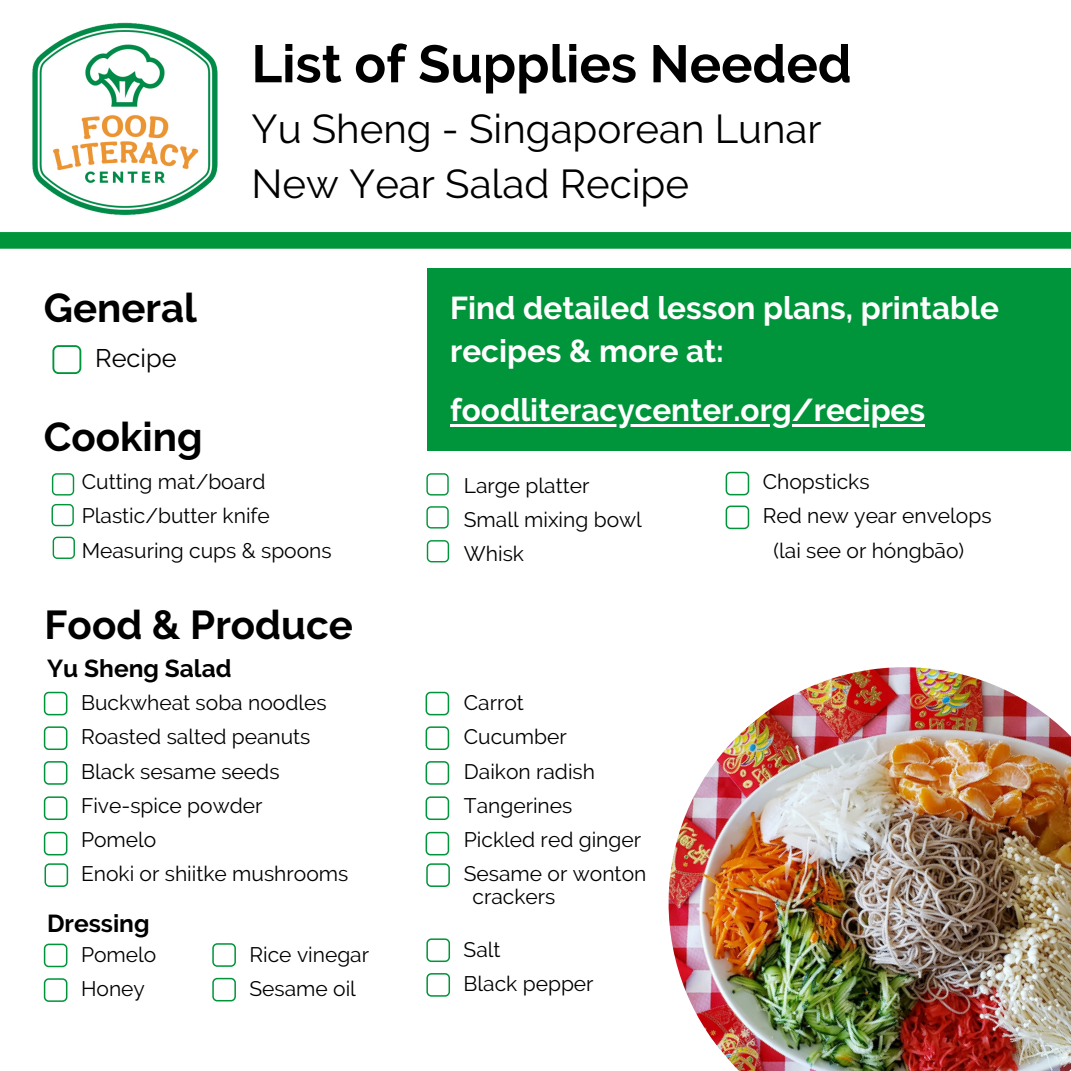
<style>
.page{position:relative;width:1071px;height:1071px;background:#fff}
.page>*{position:absolute;margin:0;border:0;box-sizing:border-box;transform-origin:0 0}
.t1{font:700 52.5px "Raleway";color:#000}
.t2{font:40.25px "Raleway";color:#000}
.t3{font:700 40.25px "Raleway";color:#000}
.t4{font:700 31.5px/43.4px "Raleway";color:#fff}
.t5{font:25.38px "Raleway";color:#000}
.t6{font:700 24.5px "Raleway";color:#000}
.t7{font:21px "Raleway";color:#000}
</style>
<div class="page">
<img style="left:32px;top:22px;width:186px;height:194px">
<div style="left:427px;top:268px;width:644px;height:182px;background:#00953a"></div>
<svg style="left:0;top:232px;width:1071px;height:17px;background:#05973d"></svg>
<svg style="left:52px;top:345px;width:29px;height:29px"></svg>
<img style="left:668px;top:667px;width:403px;height:404px">
<svg style="left:52px;top:473px;width:22px;height:23px"></svg>
<svg style="left:52px;top:504px;width:22px;height:22px"></svg>
<svg style="left:53px;top:537px;width:22px;height:22px"></svg>
<svg style="left:426px;top:473px;width:23px;height:23px"></svg>
<svg style="left:426px;top:506px;width:23px;height:23px"></svg>
<svg style="left:427px;top:540px;width:22px;height:22px"></svg>
<svg style="left:726px;top:472px;width:23px;height:23px"></svg>
<svg style="left:726px;top:506px;width:23px;height:23px"></svg>
<svg style="left:44px;top:692px;width:23px;height:23px"></svg>
<svg style="left:44px;top:726px;width:23px;height:24px"></svg>
<svg style="left:44px;top:761px;width:23px;height:24px"></svg>
<svg style="left:44px;top:796px;width:23px;height:24px"></svg>
<svg style="left:44px;top:832px;width:23px;height:23px"></svg>
<svg style="left:45px;top:863px;width:23px;height:24px"></svg>
<hr style="left:450px;top:424px;width:475px;height:3px;background:#fff">
<svg style="left:426px;top:692px;width:23px;height:23px"></svg>
<svg style="left:426px;top:726px;width:23px;height:24px"></svg>
<svg style="left:426px;top:761px;width:23px;height:24px"></svg>
<svg style="left:426px;top:796px;width:23px;height:24px"></svg>
<svg style="left:426px;top:832px;width:23px;height:23px"></svg>
<svg style="left:426px;top:863px;width:24px;height:24px"></svg>
<svg style="left:44px;top:944px;width:23px;height:23px"></svg>
<svg style="left:44px;top:978px;width:23px;height:24px"></svg>
<svg style="left:212px;top:943px;width:24px;height:24px"></svg>
<svg style="left:212px;top:978px;width:24px;height:23px"></svg>
<svg style="left:426px;top:938px;width:24px;height:24px"></svg>
<svg style="left:426px;top:973px;width:24px;height:24px"></svg>
<p class="t3" style="left:44px;top:284px;width:155px">General</p>
<p class="t5" style="left:95px;top:343px;width:83px">Recipe</p>
<p class="t3" style="left:44px;top:413px;width:160px">Cooking</p>
<p class="t1" style="left:251px;top:33px;width:602px">List of Supplies Needed</p>
<p class="t2" style="left:251px;top:105px;width:572px">Yu Sheng - Singaporean Lunar</p>
<p class="t2" style="left:251px;top:160px;width:439px">New Year Salad Recipe</p>
<p class="t4" style="left:450px;top:286px;width:550px">Find detailed lesson plans, printable recipes &amp; more at:</p>
<p class="t4" style="left:450px;top:389px;width:476px">foodliteracycenter.org/recipes</p>
<p class="t7" style="left:82px;top:470px;width:185px">Cutting mat/board</p>
<p class="t7" style="left:82px;top:504px;width:190px">Plastic/butter knife</p>
<p class="t7" style="left:82px;top:538px;width:251px">Measuring cups &amp; spoons</p>
<p class="t3" style="left:45px;top:602px;width:310px">Food &amp; Produce</p>
<p class="t6" style="left:47px;top:654px;width:186px">Yu Sheng Salad</p>
<p class="t7" style="left:81px;top:691px;width:247px">Buckwheat soba noodles</p>
<p class="t7" style="left:81px;top:725px;width:231px">Roasted salted peanuts</p>
<p class="t7" style="left:81px;top:759px;width:200px">Black sesame seeds</p>
<p class="t7" style="left:81px;top:793px;width:183px">Five-spice powder</p>
<p class="t7" style="left:81px;top:827px;width:77px">Pomelo</p>
<p class="t7" style="left:81px;top:861px;width:269px">Enoki or shiitke mushrooms</p>
<p class="t6" style="left:47px;top:909px;width:104px">Dressing</p>
<p class="t7" style="left:81px;top:942px;width:77px">Pomelo</p>
<p class="t7" style="left:81px;top:977px;width:65px">Honey</p>
<p class="t7" style="left:250px;top:942px;width:121px">Rice vinegar</p>
<p class="t7" style="left:250px;top:976px;width:108px">Sesame oil</p>
<p class="t7" style="left:464px;top:473px;width:127px">Large platter</p>
<p class="t7" style="left:464px;top:507px;width:180px">Small mixing bowl</p>
<p class="t7" style="left:464px;top:541px;width:62px">Whisk</p>
<p class="t7" style="left:464px;top:691px;width:62px">Carrot</p>
<p class="t7" style="left:464px;top:725px;width:104px">Cucumber</p>
<p class="t7" style="left:464px;top:759px;width:133px">Daikon radish</p>
<p class="t7" style="left:464px;top:793px;width:110px">Tangerines</p>
<p class="t7" style="left:464px;top:827px;width:179px">Pickled red ginger</p>
<p class="t7" style="left:464px;top:861px;width:184px">Sesame or wonton</p>
<p class="t7" style="left:472px;top:884px;width:84px">crackers</p>
<p class="t7" style="left:464px;top:937px;width:38px">Salt</p>
<p class="t7" style="left:464px;top:971px;width:132px">Black pepper</p>
<p class="t7" style="left:763px;top:470px;width:108px">Chopsticks</p>
<p class="t7" style="left:763px;top:504px;width:230px">Red new year envelops</p>
<p class="t7" style="left:774px;top:538px;width:192px">(lai see or hóngbāo)</p>
</div>
